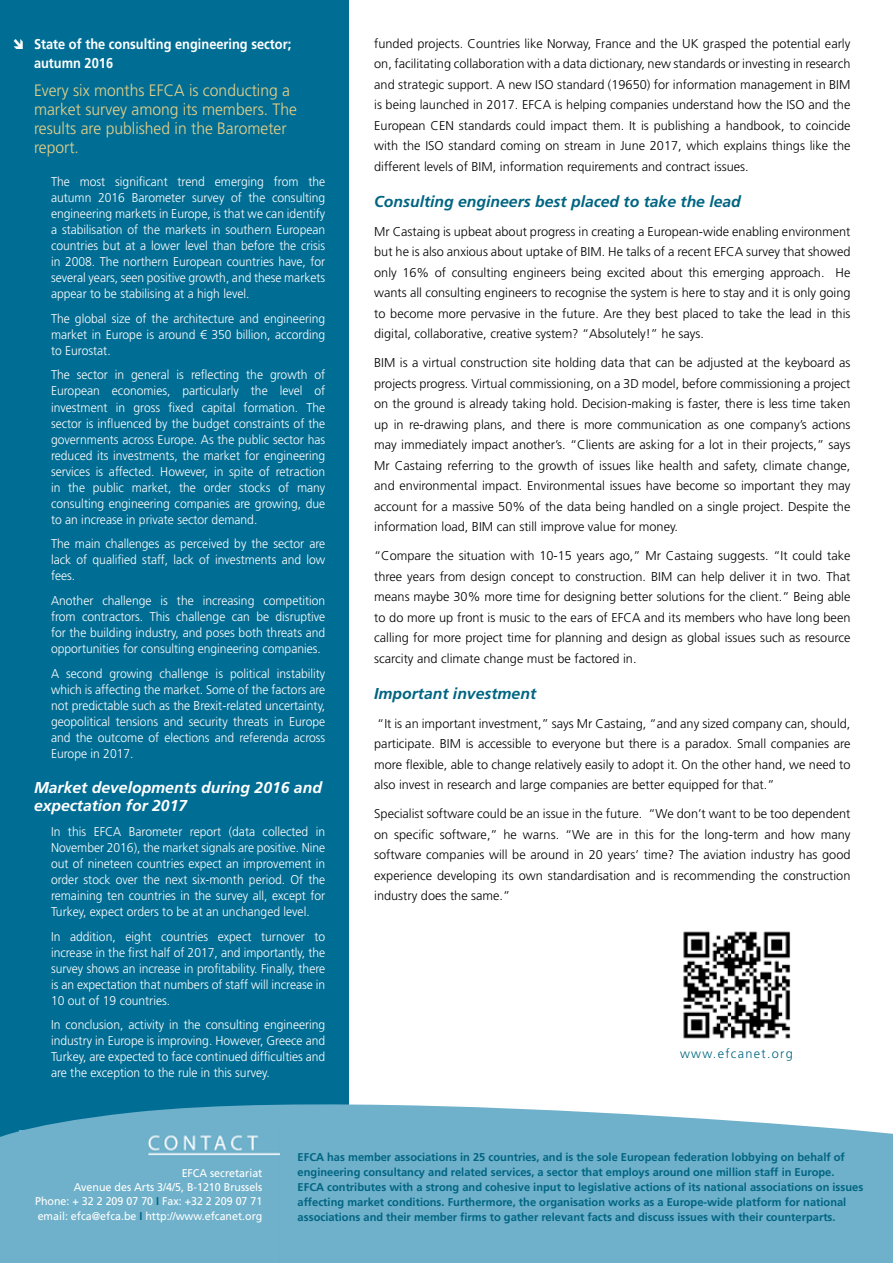
<style>
.page{position:relative;width:893px;height:1263px;background:#fff}
.page>*{position:absolute;margin:0;border:0;box-sizing:border-box;transform-origin:0 0}
.t1{font:300 16.5px/19px "Frutiger LT Std";color:#e6d089;scale:.95 1}
.t2{font:italic 700 15.75px "Frutiger LT Std";color:#006582}
.t3{font:italic 700 15.75px/18.3px "Frutiger LT Std";color:#fff}
.t4{font:700 14.25px/19px "Frutiger LT Std";color:#fff;scale:.9 1}
.t5{font:300 12.75px/20.5px "Frutiger LT Std";color:#000;text-align:justify}
.t6{font:300 12.75px/16px "Frutiger LT Std";color:#fff;text-align:justify;scale:.95 1}
.t7{font:300 12.75px "Frutiger LT Std";letter-spacing:.1em;color:#006582}
.t8{font:700 11.25px/15px "Frutiger LT Std";color:#006582}
.t9{font:11.25px/14.4px "Frutiger LT Std";color:#fff;text-align:right;scale:.95 1}
.s1{font-weight:700;color:#006582}
</style>
<div class="page">
<div style="left:0;top:0;width:349px;height:1263px;background:#006e94"></div>
<svg style="left:0;top:1104px;width:893px;height:159px;fill:#6fb0ca"></svg>
<div style="left:20px;top:1131px;width:259px;height:132px;background:#6fb1ca"></div>
<img style="left:683px;top:931px;width:108px;height:108px">
<p class="t4" style="left:34px;top:35px;width:287px">State of the consulting engineering sector; autumn 2016</p>
<p class="t1" style="left:34px;top:81px;width:278px">Every six months EFCA is conducting a market survey among its members. The results are published in the Barometer report.</p>
<p class="t6" style="left:51px;top:174px;width:290px">The most significant trend emerging from the autumn 2016 Barometer survey of the consulting engineering markets in Europe, is that we can identify a stabilisation of the markets in southern European countries but at a lower level than before the crisis in 2008. The northern European countries have, for several years, seen positive growth, and these markets appear to be stabilising at a high level.</p>
<p class="t6" style="left:51px;top:311px;width:290px">The global size of the architecture and engineering market in Europe is around € 350 billion, according to Eurostat.</p>
<p class="t6" style="left:51px;top:367px;width:290px">The sector in general is reflecting the growth of European economies, particularly the level of investment in gross fixed capital formation. The sector is influenced by the budget constraints of the governments across Europe. As the public sector has reduced its investments, the market for engineering services is affected. However, in spite of retraction in the public market, the order stocks of many consulting engineering companies are growing, due to an increase in private sector demand.</p>
<p class="t6" style="left:51px;top:536px;width:290px">The main challenges as perceived by the sector are lack of qualified staff, lack of investments and low fees.</p>
<p class="t6" style="left:51px;top:593px;width:290px">Another challenge is the increasing competition from contractors. This challenge can be disruptive for the building industry, and poses both threats and opportunities for consulting engineering companies.</p>
<p class="t6" style="left:51px;top:665px;width:290px">A second growing challenge is political instability which is affecting the market. Some of the factors are not predictable such as the Brexit-related uncertainty, geopolitical tensions and security threats in Europe and the outcome of elections and referenda across Europe in 2017.</p>
<p class="t3" style="left:34px;top:778px;width:289px">Market developments during 2016 and expectation for 2017</p>
<p class="t6" style="left:51px;top:823px;width:290px">In this EFCA Barometer report (data collected in November 2016), the market signals are positive. Nine out of nineteen countries expect an improvement in order stock over the next six-month period. Of the remaining ten countries in the survey all, except for Turkey, expect orders to be at an unchanged level.</p>
<p class="t6" style="left:51px;top:928px;width:290px">In addition, eight countries expect turnover to increase in the first half of 2017, and importantly, the survey shows an increase in profitability. Finally, there is an expectation that numbers of staff will increase in 10 out of 19 countries.</p>
<p class="t6" style="left:51px;top:1017px;width:290px">In conclusion, activity in the consulting engineering industry in Europe is improving. However, Greece and Turkey, are expected to face continued difficulties and are the exception to the rule in this survey.</p>
<p class="t5" style="left:374px;top:33px;width:478px">funded projects. Countries like Norway, France and the UK grasped the potential early on, facilitating collaboration with a data dictionary, new standards or investing in research and strategic support. A new ISO standard (19650) for information management in BIM is being launched in 2017. EFCA is helping companies understand how the ISO and the European CEN standards could impact them. It is publishing a handbook, to coincide with the ISO standard coming on stream in June 2017, which explains things like the different levels of BIM, information requirements and contract issues.</p>
<p class="t2" style="left:374px;top:192px;width:368px">Consulting engineers best placed to take the lead</p>
<p class="t5" style="left:374px;top:221px;width:478px">Mr Castaing is upbeat about progress in creating a European-wide enabling environment but he is also anxious about uptake of BIM. He talks of a recent EFCA survey that showed only 16% of consulting engineers being excited about this emerging approach. He wants all consulting engineers to recognise the system is here to stay and it is only going to become more pervasive in the future. Are they best placed to take the lead in this digital, collaborative, creative system? “Absolutely!” he says.</p>
<p class="t5" style="left:374px;top:353px;width:478px">BIM is a virtual construction site holding data that can be adjusted at the keyboard as projects progress. Virtual commissioning, on a 3D model, before commissioning a project on the ground is already taking hold. Decision-making is faster, there is less time taken up in re-drawing plans, and there is more communication as one company’s actions may immediately impact another’s. “Clients are asking for a lot in their projects,” says Mr Castaing referring to the growth of issues like health and safety, climate change, and environmental impact. Environmental issues have become so important they may account for a massive 50% of the data being handled on a single project. Despite the information load, BIM can still improve value for money.</p>
<p class="t5" style="left:374px;top:546px;width:478px">“Compare the situation with 10-15 years ago,” Mr Castaing suggests. “It could take three years from design concept to construction. BIM can help deliver it in two. That means maybe 30% more time for designing better solutions for the client.” Being able to do more up front is music to the ears of EFCA and its members who have long been calling for more project time for planning and design as global issues such as resource scarcity and climate change must be factored in.</p>
<p class="t2" style="left:374px;top:684px;width:163px">Important investment</p>
<p class="t5" style="left:374px;top:713px;width:478px">“It is an important investment,” says Mr Castaing, “and any sized company can, should, participate. BIM is accessible to everyone but there is a paradox. Small companies are more flexible, able to change relatively easily to adopt it. On the other hand, we need to also invest in research and large companies are better equipped for that.”</p>
<p class="t5" style="left:374px;top:804px;width:478px">Specialist software could be an issue in the future. “We don’t want to be too dependent on specific software,” he warns. “We are in this for the long-term and how many software companies will be around in 20 years’ time? The aviation industry has good experience developing its own standardisation and is recommending the construction industry does the same.”</p>
<p class="t7" style="left:680px;top:1046px;width:114px">www.efcanet.org</p>
<p class="t9" style="left:35px;top:1165px;width:241px">EFCA secretariat<br>Avenue des Arts 3/4/5, B-1210 Brussels<br>Phone: + 32 2 209 07 70 <span class="s1">I</span> Fax: +32 2 209 07 71 email: efca@efca.be <span class="s1">I</span> http://www.efcanet.org</p>
<p class="t8" style="left:298px;top:1149px;width:567px">EFCA has member associations in 25 countries, and is the sole European federation lobbying on behalf of engineering consultancy and related services, a sector that employs around one million staff in Europe.<br>EFCA contributes with a strong and cohesive input to legislative actions of its national associations on issues affecting market conditions. Furthermore, the organisation works as a Europe-wide platform for national associations and their member firms to gather relevant facts and discuss issues with their counterparts.</p>
</div>
